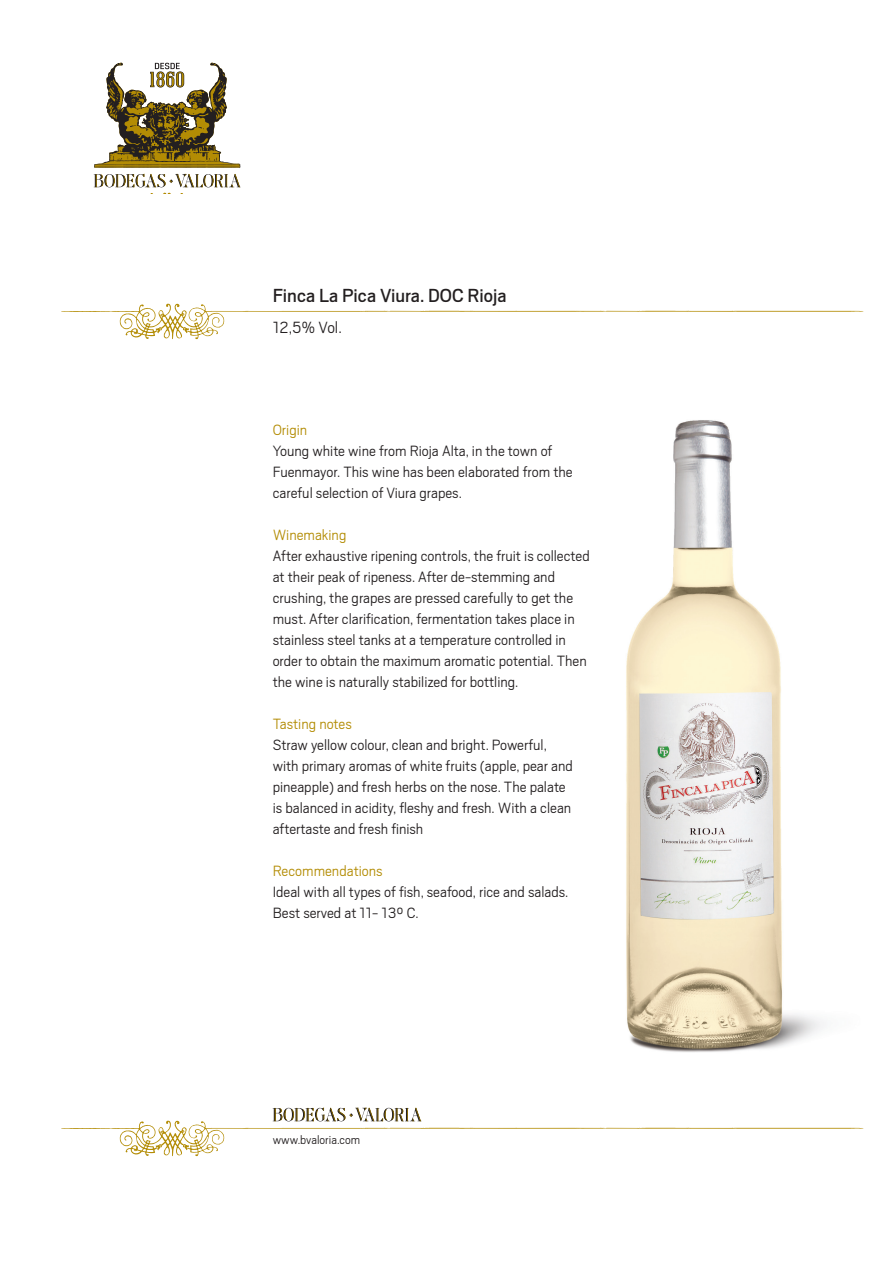
<style>
.page{position:relative;width:893px;height:1263px;background:#fff}
.page>*{position:absolute;margin:0;border:0;box-sizing:border-box;transform-origin:0 0}
.t1{font:21px "Scout";color:#231f20}
.t2{font:300 18px "Scout";color:#231f20}
.t3{font:300 16.5px/21px "Scout";color:#231f20}
.t4{font:300 16.5px "Scout";color:#b38c04}
.t5{font:300 13.5px "Scout";color:#231f20}
</style>
<div class="page">
<svg style="left:61px;top:304px;width:802px;height:35px"></svg>
<svg style="left:150px;top:193px;width:33px;height:1px"></svg>
<svg style="left:94px;top:63px;width:147px;height:124px"></svg>
<svg style="left:61px;top:1107px;width:802px;height:49px"></svg>
<img style="left:626px;top:420px;width:198px;height:632px">
<p class="t1" style="left:273px;top:282px;width:235px">Finca La Pica Viura. DOC Rioja</p>
<p class="t2" style="left:273px;top:316px;width:71px">12,5% Vol.</p>
<p class="t4" style="left:273px;top:419px;width:36px">Origin</p>
<p class="t3" style="left:273px;top:439px;width:301px">Young white wine from Rioja Alta, in the town of<br>Fuenmayor. This wine has been elaborated from the careful selection of Viura grapes.</p>
<p class="t4" style="left:273px;top:524px;width:75px">Winemaking</p>
<p class="t3" style="left:273px;top:544px;width:319px">After exhaustive ripening controls, the fruit is collected at their peak of ripeness. After de-stemming and crushing, the grapes are pressed carefully to get the must. After clarification, fermentation takes place in stainless steel tanks at a temperature controlled in order to obtain the maximum aromatic potential. Then the wine is naturally stabilized for bottling.</p>
<p class="t4" style="left:273px;top:713px;width:81px">Tasting notes</p>
<p class="t3" style="left:273px;top:733px;width:302px">Straw yellow colour, clean and bright. Powerful, with primary aromas of white fruits (apple, pear and pineapple) and fresh herbs on the nose. The palate is balanced in acidity, fleshy and fresh. With a clean aftertaste and fresh finish</p>
<p class="t4" style="left:273px;top:860px;width:112px">Recommendations</p>
<p class="t3" style="left:273px;top:880px;width:297px">Ideal with all types of fish, seafood, rice and salads.<br>Best served at 11- 13º C.</p>
<p class="t5" style="left:273px;top:1131px;width:89px">www.bvaloria.com</p>
</div>
